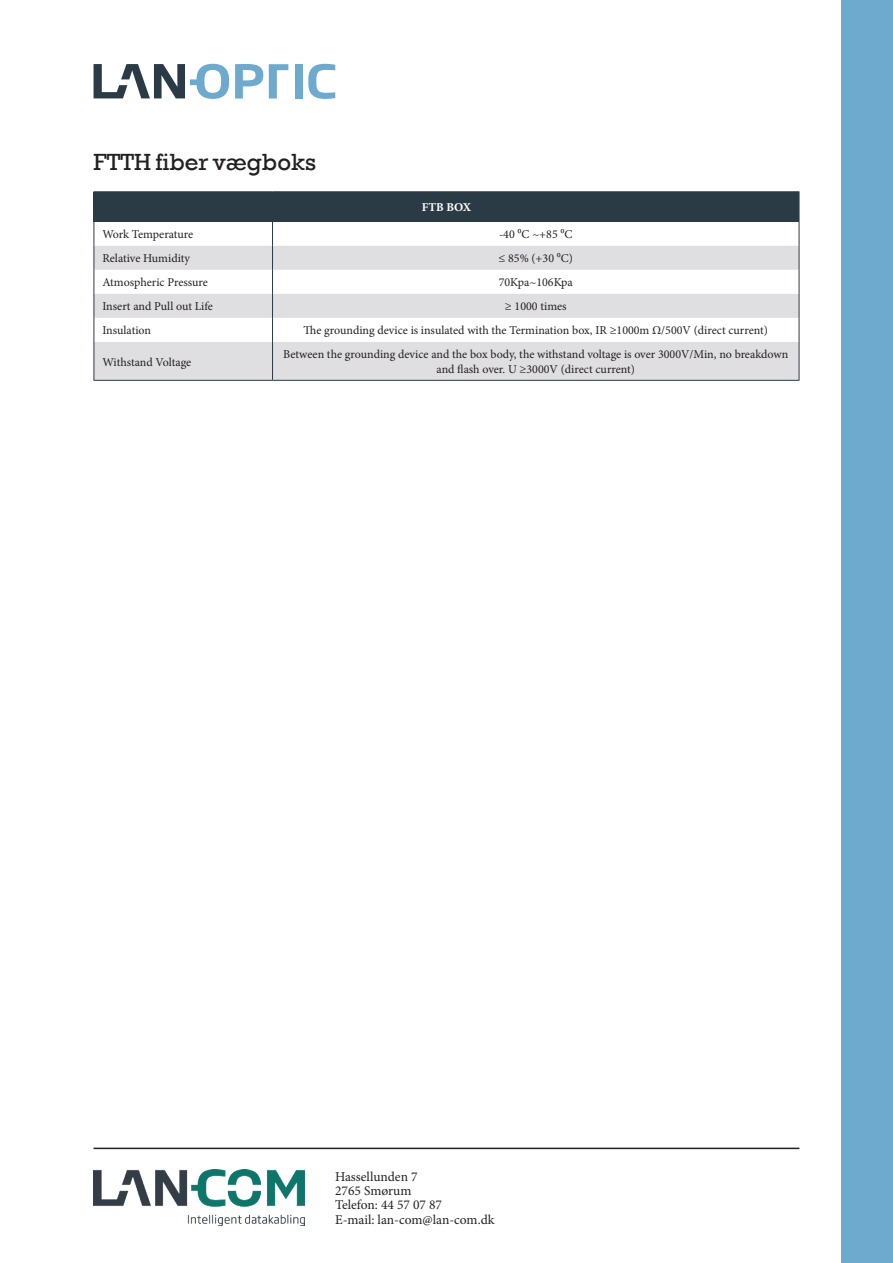
<style>
.page{position:relative;width:893px;height:1263px;background:#fff}
.page>*{position:absolute;margin:0;border:0;box-sizing:border-box;transform-origin:0 0}
.t1{font:24px "Rockwell";color:#231f20}
.t2{font:13.5px/14.2px "Minion Pro";color:#231f20}
.t3{font:12px/14.4px "Minion Pro";color:#231f20;text-align:center}
.t4{font:700 12px "Minion Pro";color:#fff}
</style>
<div class="page">
<div style="left:842px;top:0;width:51px;height:1263px;background:#6ea9ce"></div>
<svg style="left:235px;top:64px;width:28px;height:35px"></svg>
<svg style="left:269px;top:64px;width:19px;height:35px"></svg>
<div style="left:295px;top:64px;width:7px;height:35px;background:#6ea9ce"></div>
<svg style="left:308px;top:64px;width:27px;height:35px"></svg>
<svg style="left:94px;top:64px;width:135px;height:35px"></svg>
<img style="left:94px;top:1169px;width:210px;height:56px">
<hr style="left:94px;top:1147px;width:705px;height:2px;background:#231f20">
<div style="left:94px;top:192px;width:705px;height:30px;background:#2b3b45"></div>
<svg style="left:95px;top:246px;width:704px;height:134px;fill:#dfdee0"></svg>
<hr style="left:799px;top:192px;width:1px;height:30px;background:#2b3b45">
<svg style="left:272px;top:222px;width:1px;height:120px"></svg>
<svg style="left:799px;top:222px;width:1px;height:120px"></svg>
<hr style="left:272px;top:342px;width:1px;height:38px;background:#2b3b45">
<hr style="left:799px;top:342px;width:1px;height:38px;background:#2b3b45">
<hr style="left:94px;top:191px;width:179px;height:1px;background:#2b3b45">
<hr style="left:273px;top:191px;width:526px;height:1px;background:#2b3b45">
<svg style="left:94px;top:222px;width:1px;height:120px"></svg>
<hr style="left:94px;top:342px;width:1px;height:38px;background:#2b3b45">
<hr style="left:94px;top:380px;width:179px;height:1px;background:#2b3b45">
<hr style="left:273px;top:380px;width:526px;height:1px;background:#2b3b45">
<h1 class="t1" style="left:94px;top:148px;width:224px">FTTH fiber vægboks</h1>
<p class="t4" style="left:422px;top:199px;width:51px">FTB BOX</p>
<p class="t3" style="left:102px;top:227px;width:92px">Work Temperature</p>
<p class="t3" style="left:499px;top:227px;width:75px">-40 ⁰C ~+85 ⁰C</p>
<p class="t3" style="left:102px;top:251px;width:89px">Relative Humidity</p>
<p class="t3" style="left:498px;top:251px;width:76px">≤ 85% (+30 ⁰C)</p>
<p class="t3" style="left:102px;top:275px;width:107px">Atmospheric Pressure</p>
<p class="t3" style="left:499px;top:275px;width:76px">70Kpa~106Kpa</p>
<p class="t3" style="left:102px;top:299px;width:112px">Insert and Pull out Life</p>
<p class="t3" style="left:505px;top:299px;width:63px">≥ 1000 times</p>
<p class="t3" style="left:102px;top:323px;width:50px">Insulation</p>
<p class="t3" style="left:304px;top:323px;width:466px">The grounding device is insulated with the Termination box, IR ≥1000m Ω/500V (direct current)</p>
<p class="t3" style="left:102px;top:354px;width:90px">Withstand Voltage</p>
<p class="t3" style="left:283px;top:347px;width:507px">Between the grounding device and the box body, the withstand voltage is over 3000V/Min, no breakdown and flash over. U ≥3000V (direct current)</p>
<p class="t2" style="left:335px;top:1169px;width:161px">Hassellunden 7<br>2765 Smørum<br>Telefon: 44 57 07 87<br>E-mail: lan-com@lan-com.dk</p>
</div>
